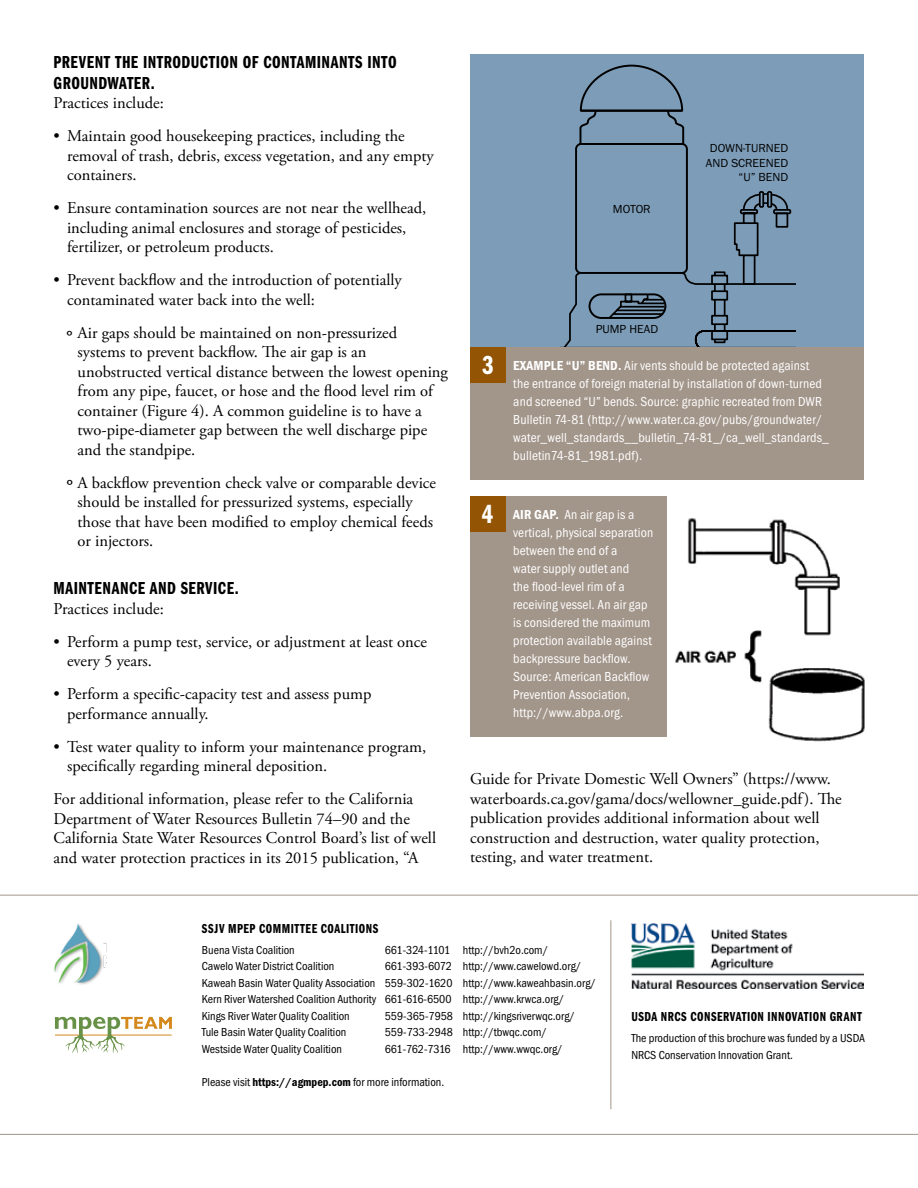
<style>
.page{position:relative;width:918px;height:1188px;background:#fff}
.page>*{position:absolute;margin:0;border:0;box-sizing:border-box;transform-origin:0 0}
.t1{font:27px "ITC Franklin Gothic Std Dm Cp";color:#fff}
.t2{font:18px/21px "ITC Franklin Gothic Std Dm Cp";letter-spacing:.04em;color:#000}
.t3{font:16.5px/19.5px "Adobe Garamond Pro";color:#000}
.t4{font:condensed 13.5px/18px "Franklin Gothic Itc T";letter-spacing:.01em;color:#fff}
.t5{font:13.5px "ITC Franklin Gothic Std Dm Cp";letter-spacing:.07em;color:#000}
.t6{font:13.5px "ITC Franklin Gothic Std Dm Cp";letter-spacing:.045em;color:#000}
.t7{font:12.15px/14.5px "Franklin Gothic Itc T";color:#000;text-align:right}
.t8{font:condensed 12px/16.5px "Franklin Gothic Itc T";color:#000}
.s1{font-size:30px}
.s2{font-size:31.5px}
.s3{font-weight:600}
</style>
<div class="page">
<img style="left:675px;top:518px;width:190px;height:224px">
<div style="left:470px;top:496px;width:197px;height:241px;background:#a2958a"></div>
<div style="left:470px;top:496px;width:36px;height:35px;background:#935403"></div>
<div style="left:470px;top:54px;width:394px;height:293px;background:#7c9cb7"></div>
<svg style="left:564px;top:64px;width:231px;height:282px"></svg>
<div style="left:470px;top:347px;width:394px;height:133px;background:#a2958a"></div>
<div style="left:471px;top:347px;width:35px;height:35px;background:#935403"></div>
<hr style="left:0;top:895px;width:918px;height:1px;background:#a2958a">
<hr style="left:0;top:1134px;width:918px;height:1px;background:#a2958a">
<img style="left:631px;top:924px;width:233px;height:65px">
<img style="left:54px;top:924px;width:52px;height:61px">
<svg style="left:55px;top:1017px;width:117px;height:36px"></svg>
<hr style="left:610px;top:920px;width:1px;height:189px;background:#a2958a">
<p class="t2" style="left:54px;top:52px;width:345px">PREVENT THE INTRODUCTION OF CONTAMINANTS INTO<br>GROUNDWATER.</p>
<p class="t3" style="left:54px;top:94px;width:112px">Practices include:</p>
<p class="t3" style="left:67px;top:127px;width:368px;text-indent:-13px">• Maintain good housekeeping practices, including the removal of trash, debris, excess vegetation, and any empty containers.</p>
<p class="t3" style="left:67px;top:199px;width:361px;text-indent:-13px">• Ensure contamination sources are not near the wellhead, including animal enclosures and storage of pesticides, fertilizer, or petroleum products.</p>
<p class="t3" style="left:67px;top:271px;width:336px;text-indent:-13px">• Prevent backflow and the introduction of potentially contaminated water back into the well:</p>
<p class="t3" style="left:78px;top:323px;width:372px;text-indent:-14px"><span class="s1">˚</span> Air gaps should be maintained on non-pressurized systems to prevent backflow. The air gap is an unobstructed vertical distance between the lowest opening from any pipe, faucet, or hose and the flood level rim of container (Figure 4). A common guideline is to have a two-pipe-diameter gap between the well discharge pipe and the standpipe.</p>
<p class="t3" style="left:78px;top:473px;width:360px;text-indent:-14px"><span class="s2">˚</span>A backflow prevention check valve or comparable device should be installed for pressurized systems, especially those that have been modified to employ chemical feeds or injectors.</p>
<p class="t2" style="left:54px;top:578px;width:187px">MAINTENANCE AND SERVICE.</p>
<p class="t3" style="left:54px;top:599px;width:112px">Practices include:</p>
<p class="t3" style="left:67px;top:632px;width:361px;text-indent:-13px">• Perform a pump test, service, or adjustment at least once every 5 years.</p>
<p class="t3" style="left:67px;top:685px;width:306px;text-indent:-13px">• Perform a specific-capacity test and assess pump performance annually.</p>
<p class="t3" style="left:67px;top:737px;width:361px;text-indent:-13px">• Test water quality to inform your maintenance program, specifically regarding mineral deposition.</p>
<p class="t3" style="left:54px;top:790px;width:384px">For additional information, please refer to the California Department of Water Resources Bulletin 74–90 and the California State Water Resources Control Board’s list of well and water protection practices in its 2015 publication, “A</p>
<p class="t7" style="left:613px;top:202px;width:39px">MOTOR</p>
<p class="t7" style="left:706px;top:141px;width:84px">DOWN-TURNED<br>AND SCREENED “U” BEND</p>
<h1 class="t1" style="left:482px;top:350px;width:13px">3</h1>
<h1 class="t1" style="left:482px;top:499px;width:13px">4</h1>
<p class="t7" style="left:596px;top:322px;width:64px">PUMP HEAD</p>
<p class="t4" style="left:513px;top:356px;width:317px"><span class="s3">EXAMPLE “U” BEND.</span> Air vents should be protected against<br>the entrance of foreign material by installation of down-turned and screened “U” bends. Source: graphic recreated from DWR Bulletin 74-81 (http://www.water.ca.gov/pubs/groundwater/ water_well_standards__bulletin_74-81_/ca_well_standards_ bulletin74-81_1981.pdf).</p>
<p class="t4" style="left:513px;top:505px;width:142px"><span class="s3">Air Gap.</span> An air gap is a vertical, physical separation between the end of a<br>water supply outlet and<br>the flood-level rim of a receiving vessel. An air gap is considered the maximum protection available against backpressure backflow.<br>Source: American Backflow<br>Prevention Association, http://www.abpa.org.</p>
<p class="t3" style="left:470px;top:770px;width:373px">Guide for Private Domestic Well Owners” (https://www. waterboards.ca.gov/gama/docs/wellowner_guide.pdf). The publication provides additional information about well construction and destruction, water quality protection, testing, and water treatment.</p>
<p class="t6" style="left:202px;top:921px;width:177px">SSJV MPEP COMMITTEE COALITIONS</p>
<p class="t8" style="left:202px;top:941px;width:94px">Buena Vista Coalition</p>
<p class="t8" style="left:385px;top:941px;width:165px">661-324-1101 http://bvh2o.com/</p>
<p class="t8" style="left:202px;top:958px;width:134px">Cawelo Water District Coalition</p>
<p class="t8" style="left:202px;top:958px;width:395px;text-indent:183px">661-393-6072 http://www.cawelowd.org/ Kaweah Basin Water Quality Association 559-302-1620 http://www.kaweahbasin.org/ Kern River Watershed Coalition Authority 661-616-6500 http://www.krwca.org/<br>Kings River Water Quality Coalition</p>
<p class="t8" style="left:385px;top:1007px;width:191px">559-365-7958 http://kingsriverwqc.org/</p>
<p class="t8" style="left:202px;top:1024px;width:146px">Tule Basin Water Quality Coalition</p>
<p class="t8" style="left:385px;top:1024px;width:163px">559-733-2948 http://tbwqc.com/</p>
<p class="t8" style="left:202px;top:1040px;width:142px">Westside Water Quality Coalition</p>
<p class="t8" style="left:385px;top:1040px;width:179px">661-762-7316 http://www.wwqc.org/</p>
<p class="t8" style="left:202px;top:1073px;width:244px">Please visit <span class="s3">https://agmpep.com</span> for more information.</p>
<p class="t5" style="left:631px;top:1009px;width:231px">USDA NRCS CONSERVATION INNOVATION GRANT</p>
<p class="t8" style="left:631px;top:1030px;width:235px">The production of this brochure was funded by a USDA<br>NRCS Conservation Innovation Grant.</p>
</div>
